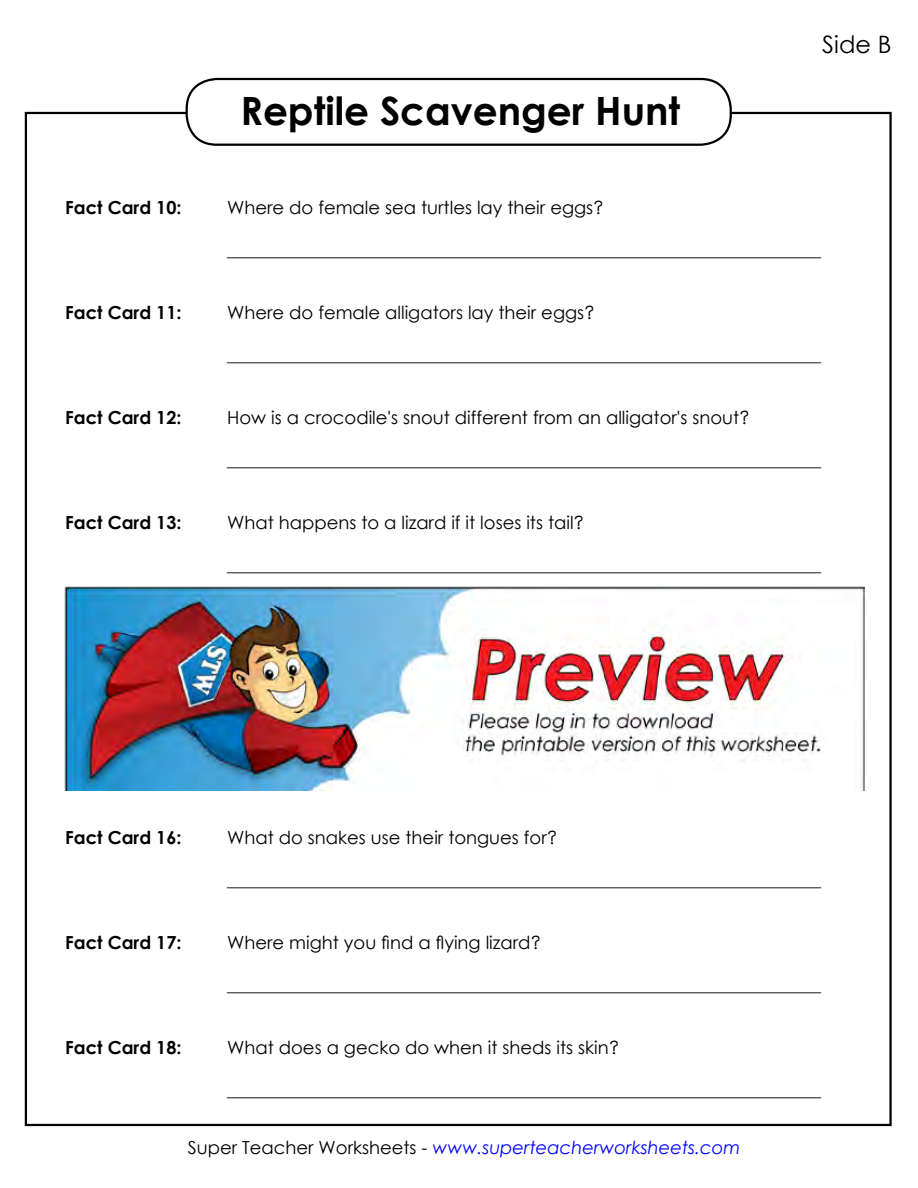
<style>
.page{position:relative;width:918px;height:1188px;background:#fff}
.page>*{position:absolute;margin:0;border:0;box-sizing:border-box;transform-origin:0 0}
.t1{font:700 39px "Century Gothic 2";color:#000}
.t2{font:24px "Century Gothic 2";color:#000}
.t3{font:18px "Century Gothic 2";color:#000}
.t4{font:700 18px "Century Gothic 2";color:#000}
.t5{font:italic 18px "Century Gothic 2";color:#00f}
.s1{font-style:normal;color:#000}
</style>
<div class="page">
<div style="left:186px;top:78px;width:546px;height:68px;border:2px solid #000;border-radius:30px"></div>
<img style="left:64px;top:586px;width:801px;height:204px">
<h1 class="t1" style="left:240px;top:81px;width:441px">Reptile Scavenger Hunt</h1>
<h2 class="t2" style="left:822px;top:27px;width:71px">Side B</h2>
<p class="t4" style="left:65px;top:194px;width:118px">Fact Card 10:</p>
<p class="t3" style="left:227px;top:195px;width:378px">Where do female sea turtles lay their eggs?</p>
<p class="t3" style="left:227px;top:237px;width:595px">__________________________________________________________________</p>
<p class="t4" style="left:65px;top:299px;width:118px">Fact Card 11:</p>
<p class="t3" style="left:227px;top:300px;width:369px">Where do female alligators lay their eggs?</p>
<p class="t3" style="left:227px;top:342px;width:595px">__________________________________________________________________</p>
<p class="t4" style="left:65px;top:404px;width:118px">Fact Card 12:</p>
<p class="t3" style="left:227px;top:405px;width:524px">How is a crocodile's snout different from an alligator's snout?</p>
<p class="t3" style="left:227px;top:447px;width:595px">__________________________________________________________________</p>
<p class="t4" style="left:65px;top:509px;width:118px">Fact Card 13:</p>
<p class="t3" style="left:227px;top:510px;width:359px">What happens to a lizard if it loses its tail?</p>
<p class="t3" style="left:227px;top:552px;width:595px">__________________________________________________________________</p>
<p class="t4" style="left:65px;top:824px;width:118px">Fact Card 16:</p>
<p class="t3" style="left:227px;top:825px;width:332px">What do snakes use their tongues for?</p>
<p class="t3" style="left:227px;top:867px;width:595px">__________________________________________________________________</p>
<p class="t4" style="left:65px;top:929px;width:118px">Fact Card 17:</p>
<p class="t3" style="left:227px;top:930px;width:316px">Where might you find a flying lizard?</p>
<p class="t3" style="left:227px;top:972px;width:595px">__________________________________________________________________</p>
<p class="t4" style="left:65px;top:1034px;width:118px">Fact Card 18:</p>
<p class="t3" style="left:227px;top:1035px;width:394px">What does a gecko do when it sheds its skin?</p>
<p class="t3" style="left:227px;top:1077px;width:595px">__________________________________________________________________</p>
<p class="t5" style="left:188px;top:1135px;width:554px"><span class="s1">Super Teacher Worksheets -</span> www.superteacherworksheets.com</p>
</div>
